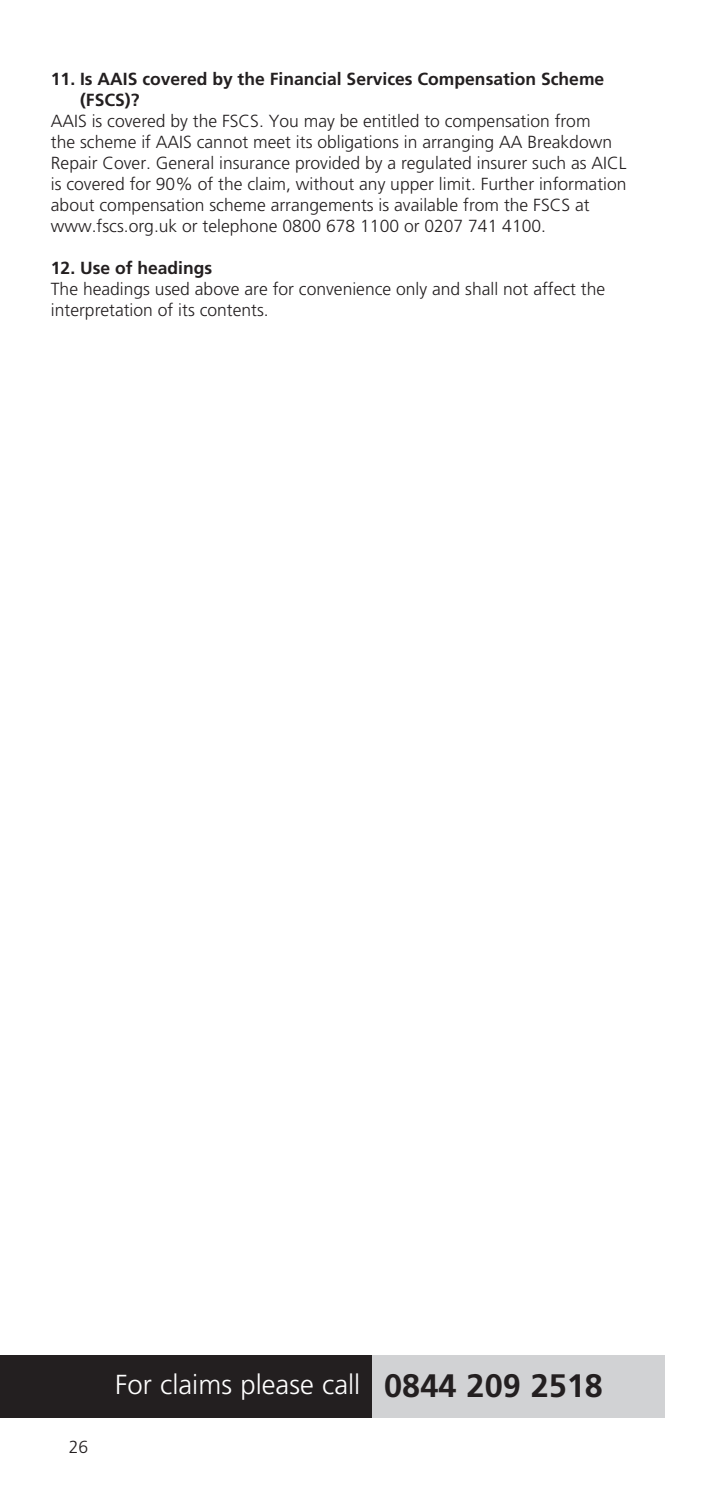
<style>
.page{position:relative;width:703px;height:1490px;background:#fff}
.page>*{position:absolute;margin:0;border:0;box-sizing:border-box;transform-origin:0 0}
.t1{font:700 32.5px "Frutiger";color:#231f20}
.t2{font:300 27.5px "Frutiger";color:#fff}
.t3{font:300 17.5px/21px "Frutiger";color:#231f20}
.t4{font:700 17.5px/21px "Frutiger";color:#231f20}
</style>
<div class="page">
<div style="left:0;top:1355px;width:665px;height:62px;background:#d1d2d4"></div>
<div style="left:0;top:1355px;width:371px;height:62px;background:#231f20"></div>
<p class="t4" style="left:80px;top:69px;width:526px;text-indent:-29px">11. Is AAIS covered by the Financial Services Compensation Scheme (FSCS)?</p>
<p class="t3" style="left:51px;top:111px;width:577px">AAIS is covered by the FSCS. You may be entitled to compensation from<br>the scheme if AAIS cannot meet its obligations in arranging AA Breakdown Repair Cover. General insurance provided by a regulated insurer such as AICL is covered for 90% of the claim, without any upper limit. Further information about compensation scheme arrangements is available from the FSCS at www.fscs.org.uk or telephone 0800 678 1100 or 0207 741 4100.</p>
<p class="t4" style="left:51px;top:258px;width:163px">12. Use of headings</p>
<p class="t3" style="left:51px;top:279px;width:556px">The headings used above are for convenience only and shall not affect the interpretation of its contents.</p>
<p class="t3" style="left:69px;top:1436px;width:21px">26</p>
<p class="t2" style="left:115px;top:1369px;width:247px">For claims please call</p>
<p class="t1" style="left:384px;top:1366px;width:220px">0844 209 2518</p>
</div>
